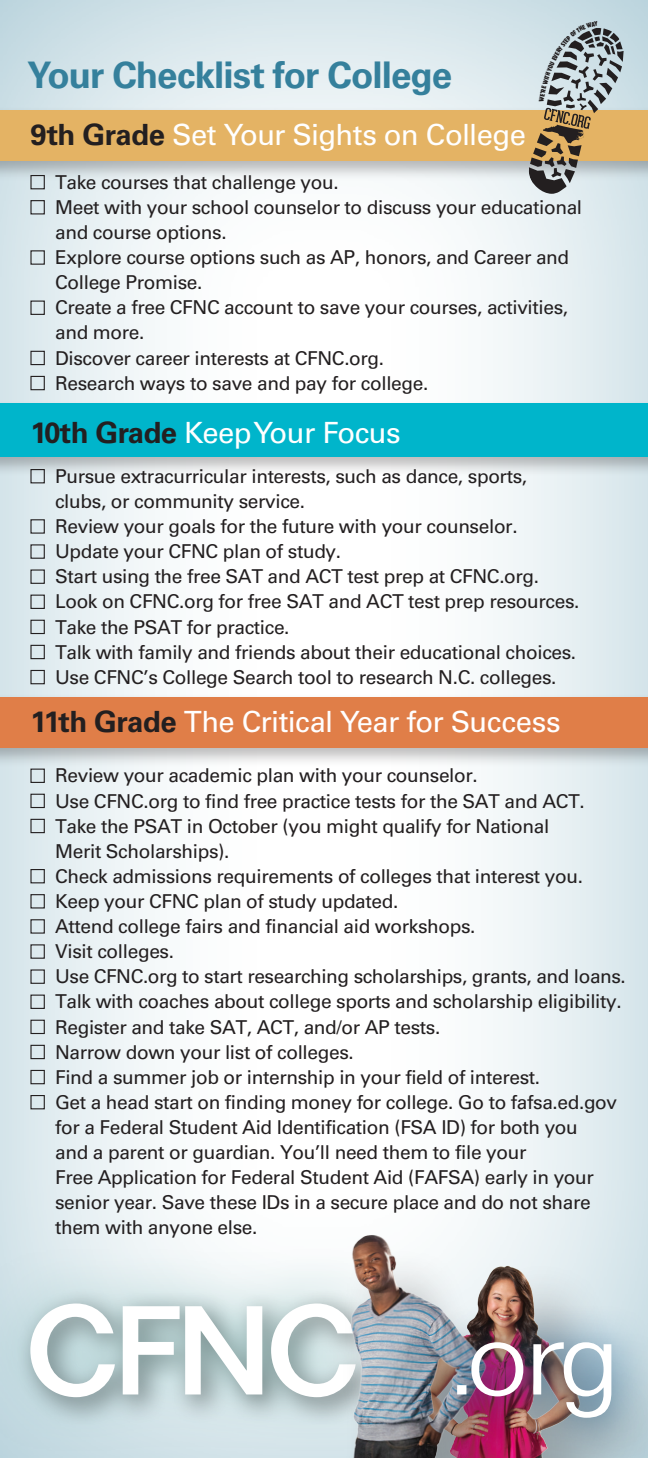
<style>
.page{position:relative;width:648px;height:1458px;background:#fff}
.page>*{position:absolute;margin:0;border:0;box-sizing:border-box;transform-origin:0 0}
.t1{font:700 36.68px "Univers";letter-spacing:-.03em;color:#35809c}
.t2{font:29.25px "Univers";letter-spacing:-.02em;color:#fff}
.Body_Copy_8_5pt{font:19.12px "Univers";letter-spacing:-.02em;color:#231f20}
.s1{font-weight:700;color:#231f20}
</style>
<div class="page">
<div style="left:0;top:0;width:648px;height:1458px;background:#35809c;opacity:.5"></div>
<div style="left:0;top:106px;width:648px;height:75px;background:#231f20;opacity:.3"></div>
<div style="left:0;top:110px;width:648px;height:51px;background:#e4b364"></div>
<div style="left:30px;top:469px;width:15px;height:14px;border:1px solid #231f20"></div>
<div style="left:30px;top:519px;width:15px;height:15px;border:1px solid #231f20"></div>
<div style="left:30px;top:544px;width:15px;height:15px;border:1px solid #231f20"></div>
<div style="left:30px;top:569px;width:15px;height:15px;border:1px solid #231f20"></div>
<div style="left:30px;top:595px;width:15px;height:14px;border:1px solid #231f20"></div>
<div style="left:30px;top:620px;width:15px;height:14px;border:1px solid #231f20"></div>
<div style="left:30px;top:645px;width:15px;height:14px;border:1px solid #231f20"></div>
<div style="left:30px;top:670px;width:15px;height:14px;border:1px solid #231f20"></div>
<div style="left:30px;top:769px;width:15px;height:14px;border:1px solid #231f20"></div>
<div style="left:30px;top:794px;width:15px;height:14px;border:1px solid #231f20"></div>
<div style="left:30px;top:819px;width:15px;height:14px;border:1px solid #231f20"></div>
<div style="left:30px;top:869px;width:15px;height:14px;border:1px solid #231f20"></div>
<div style="left:30px;top:894px;width:15px;height:15px;border:1px solid #231f20"></div>
<div style="left:30px;top:919px;width:15px;height:15px;border:1px solid #231f20"></div>
<div style="left:30px;top:944px;width:15px;height:15px;border:1px solid #231f20"></div>
<div style="left:30px;top:969px;width:15px;height:15px;border:1px solid #231f20"></div>
<div style="left:30px;top:995px;width:15px;height:14px;border:1px solid #231f20"></div>
<div style="left:30px;top:1020px;width:15px;height:14px;border:1px solid #231f20"></div>
<div style="left:30px;top:1045px;width:15px;height:14px;border:1px solid #231f20"></div>
<div style="left:30px;top:1070px;width:15px;height:14px;border:1px solid #231f20"></div>
<div style="left:30px;top:1095px;width:15px;height:14px;border:1px solid #231f20"></div>
<div style="left:0;top:400px;width:648px;height:77px;background:#231f20;opacity:.3"></div>
<div style="left:0;top:404px;width:648px;height:53px;background:#00b5cb"></div>
<div style="left:0;top:693px;width:648px;height:75px;background:#231f20;opacity:.3"></div>
<div style="left:0;top:697px;width:648px;height:51px;background:#e07e48"></div>
<div style="left:30px;top:175px;width:15px;height:14px;border:1px solid #231f20"></div>
<div style="left:30px;top:200px;width:15px;height:14px;border:1px solid #231f20"></div>
<div style="left:30px;top:250px;width:15px;height:15px;border:1px solid #231f20"></div>
<div style="left:30px;top:301px;width:15px;height:14px;border:1px solid #231f20"></div>
<div style="left:30px;top:351px;width:15px;height:14px;border:1px solid #231f20"></div>
<div style="left:30px;top:376px;width:15px;height:14px;border:1px solid #231f20"></div>
<svg style="left:0;top:1249px;width:258px;height:203px"></svg>
<svg style="left:30px;top:1303px;width:228px;height:94px"></svg>
<img style="left:258px;top:1223px;width:390px;height:235px">
<img style="left:317px;top:1229px;width:197px;height:229px">
<div style="left:441px;top:1323px;width:207px;height:135px;background:#231f20;opacity:.3"></div>
<img style="left:422px;top:1306px;width:226px;height:148px">
<img style="left:457px;top:1342px;width:154px;height:76px">
<svg style="left:526px;top:0;width:122px;height:201px"></svg>
<p class="t1" style="left:27px;top:54px;width:427px">Your Checklist for College</p>
<p class="t2" style="left:30px;top:117px;width:497px"><span class="s1">9th Grade</span> Set Your Sights on College</p>
<p class="Body_Copy_8_5pt" style="left:55px;top:171px;width:285px">Take courses that challenge you.</p>
<p class="Body_Copy_8_5pt" style="left:55px;top:196px;width:529px">Meet with your school counselor to discuss your educational</p>
<p class="Body_Copy_8_5pt" style="left:55px;top:221px;width:173px">and course options.</p>
<p class="Body_Copy_8_5pt" style="left:55px;top:246px;width:516px">Explore course options such as AP, honors, and Career and</p>
<p class="Body_Copy_8_5pt" style="left:55px;top:271px;width:149px">College Promise.</p>
<p class="Body_Copy_8_5pt" style="left:55px;top:296px;width:515px">Create a free CFNC account to save your courses, activities,</p>
<p class="Body_Copy_8_5pt" style="left:55px;top:321px;width:91px">and more.</p>
<p class="Body_Copy_8_5pt" style="left:55px;top:346px;width:331px">Discover career interests at CFNC.org.</p>
<p class="Body_Copy_8_5pt" style="left:55px;top:372px;width:375px">Research ways to save and pay for college.</p>
<p class="t2" style="left:30px;top:416px;width:372px"><span class="s1">10th Grade</span> Keep Your Focus</p>
<p class="Body_Copy_8_5pt" style="left:55px;top:465px;width:474px">Pursue extracurricular interests, such as dance, sports,</p>
<p class="Body_Copy_8_5pt" style="left:55px;top:490px;width:252px">clubs, or community service.</p>
<p class="Body_Copy_8_5pt" style="left:55px;top:515px;width:464px">Review your goals for the future with your counselor.</p>
<p class="Body_Copy_8_5pt" style="left:55px;top:540px;width:288px">Update your CFNC plan of study.</p>
<p class="Body_Copy_8_5pt" style="left:55px;top:565px;width:486px">Start using the free SAT and ACT test prep at CFNC.org.</p>
<p class="Body_Copy_8_5pt" style="left:55px;top:590px;width:526px">Look on CFNC.org for free SAT and ACT test prep resources.</p>
<p class="Body_Copy_8_5pt" style="left:55px;top:615px;width:236px">Take the PSAT for practice.</p>
<p class="Body_Copy_8_5pt" style="left:55px;top:641px;width:523px">Talk with family and friends about their educational choices.</p>
<p class="Body_Copy_8_5pt" style="left:55px;top:666px;width:503px">Use CFNC’s College Search tool to research N.C. colleges.</p>
<p class="t2" style="left:30px;top:704px;width:532px"><span class="s1">11th Grade</span> The Critical Year for Success</p>
<p class="Body_Copy_8_5pt" style="left:55px;top:764px;width:424px">Review your academic plan with your counselor.</p>
<p class="Body_Copy_8_5pt" style="left:55px;top:789px;width:531px">Use CFNC.org to find free practice tests for the SAT and ACT.</p>
<p class="Body_Copy_8_5pt" style="left:55px;top:815px;width:496px">Take the PSAT in October (you might qualify for National</p>
<p class="Body_Copy_8_5pt" style="left:55px;top:840px;width:176px">Merit Scholarships).</p>
<p class="Body_Copy_8_5pt" style="left:55px;top:865px;width:529px">Check admissions requirements of colleges that interest you.</p>
<p class="Body_Copy_8_5pt" style="left:55px;top:890px;width:345px">Keep your CFNC plan of study updated.</p>
<p class="Body_Copy_8_5pt" style="left:55px;top:915px;width:422px">Attend college fairs and financial aid workshops.</p>
<p class="Body_Copy_8_5pt" style="left:55px;top:940px;width:120px">Visit colleges.</p>
<p class="Body_Copy_8_5pt" style="left:55px;top:965px;width:572px">Use CFNC.org to start researching scholarships, grants, and loans.</p>
<p class="Body_Copy_8_5pt" style="left:55px;top:990px;width:568px">Talk with coaches about college sports and scholarship eligibility.</p>
<p class="Body_Copy_8_5pt" style="left:55px;top:1015px;width:387px">Register and take SAT, ACT, and/or AP tests.</p>
<p class="Body_Copy_8_5pt" style="left:55px;top:1041px;width:300px">Narrow down your list of colleges.</p>
<p class="Body_Copy_8_5pt" style="left:55px;top:1066px;width:487px">Find a summer job or internship in your field of interest.</p>
<p class="Body_Copy_8_5pt" style="left:55px;top:1091px;width:564px">Get a head start on finding money for college. Go to fafsa.ed.gov</p>
<p class="Body_Copy_8_5pt" style="left:55px;top:1116px;width:524px">for a Federal Student Aid Identification (FSA ID) for both you</p>
<p class="Body_Copy_8_5pt" style="left:55px;top:1141px;width:473px">and a parent or guardian. You’ll need them to file your</p>
<p class="Body_Copy_8_5pt" style="left:55px;top:1166px;width:540px">Free Application for Federal Student Aid (FAFSA) early in your</p>
<p class="Body_Copy_8_5pt" style="left:55px;top:1191px;width:537px">senior year. Save these IDs in a secure place and do not share</p>
<p class="Body_Copy_8_5pt" style="left:55px;top:1216px;width:204px">them with anyone else.</p>
</div>
